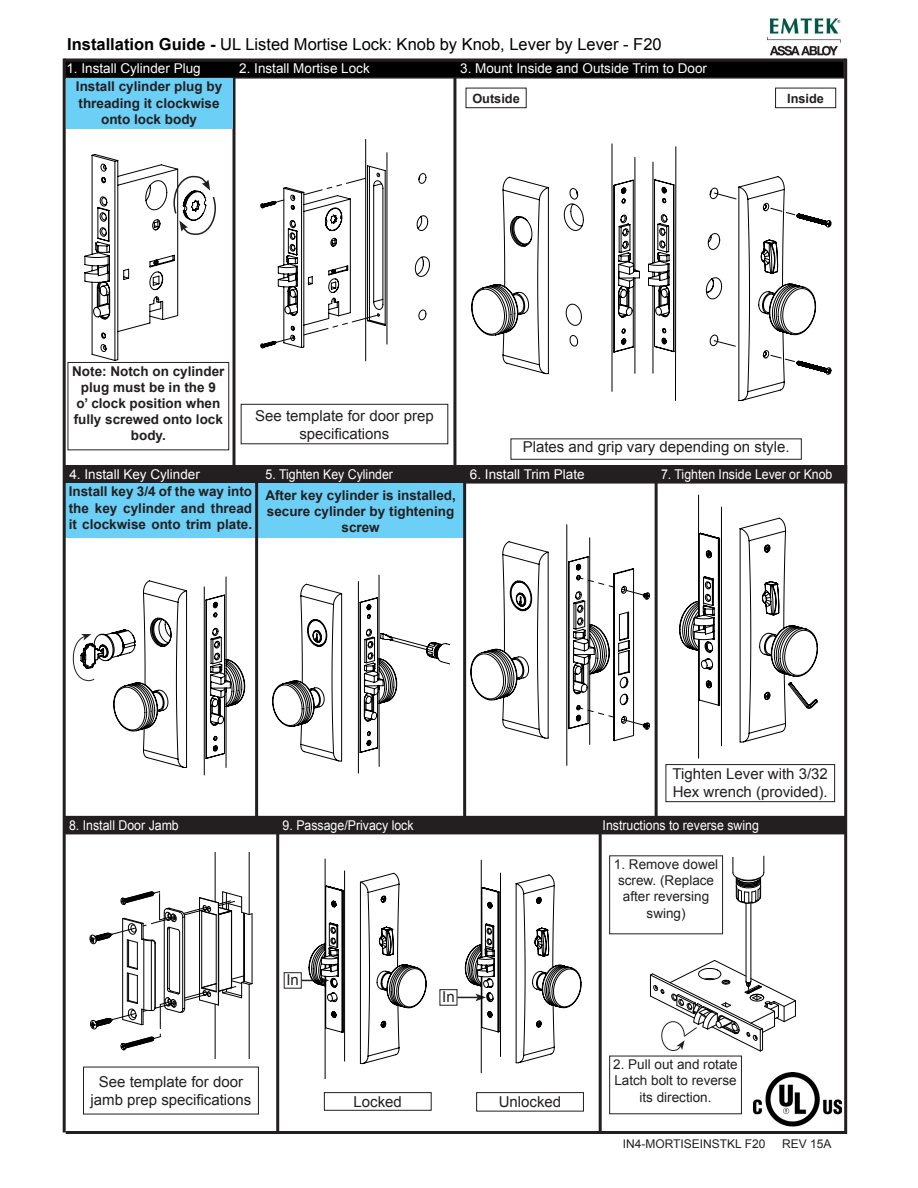
<style>
.page{position:relative;width:918px;height:1188px;background:#fff}
.page>*{position:absolute;margin:0;border:0;box-sizing:border-box;transform-origin:0 0}
.t1{font:16.5px "Arial";color:#000}
.t2{font:15px/18px "Arial";color:#231f20;text-align:center}
.t3{font:700 13.5px/16.2px "Arial";color:#231f20;text-align:center}
.t4{font:13.5px "Arial";color:#fff}
.t5{font:13.5px "Arial";color:#fff;scale:.91 1}
.t6{font:13.5px/16.2px "Arial";color:#231f20;text-align:center}
.t7{font:700 12.75px "Arial";color:#231f20}
.t8{font:12px "Arial";color:#231f20}
.s1{font-weight:700}
</style>
<div class="page">
<img style="left:767px;top:18px;width:74px;height:38px">
<hr style="left:233px;top:70px;width:3px;height:414px;background:#231f20">
<hr style="left:453px;top:78px;width:3px;height:405px;background:#231f20">
<div style="left:511px;top:439px;width:291px;height:21px;border:1px solid #231f20"></div>
<div style="left:241px;top:404px;width:207px;height:40px;border:1px solid #231f20"></div>
<div style="left:65px;top:61px;width:779px;height:17px;background:#000"></div>
<div style="left:64px;top:60px;width:781px;height:19px;border:2px solid #231f20"></div>
<div style="left:466px;top:88px;width:61px;height:20px;border:1px solid #231f20"></div>
<div style="left:775px;top:88px;width:61px;height:20px;border:1px solid #231f20"></div>
<div style="left:66px;top:466px;width:780px;height:17px;background:#231f20"></div>
<div style="left:65px;top:465px;width:782px;height:19px;border:2px solid #231f20"></div>
<div style="left:66px;top:484px;width:189px;height:54px;background:#6bcff6"></div>
<div style="left:66px;top:79px;width:167px;height:50px;background:#6bcff6"></div>
<div style="left:258px;top:484px;width:205px;height:54px;background:#6bcff6"></div>
<hr style="left:655px;top:482px;width:3px;height:335px;background:#231f20">
<div style="left:66px;top:817px;width:779px;height:17px;background:#231f20"></div>
<div style="left:65px;top:816px;width:781px;height:18px;border:2px solid #231f20"></div>
<div style="left:666px;top:764px;width:169px;height:38px;border:1px solid #231f20"></div>
<hr style="left:463px;top:481px;width:3px;height:335px;background:#231f20">
<div style="left:324px;top:1092px;width:108px;height:19px;border:1px solid #231f20"></div>
<div style="left:476px;top:1092px;width:108px;height:20px;border:1px solid #231f20"></div>
<hr style="left:255px;top:480px;width:3px;height:336px;background:#231f20">
<hr style="left:276px;top:834px;width:3px;height:298px;background:#231f20">
<hr style="left:599px;top:834px;width:3px;height:298px;background:#231f20">
<svg style="left:260px;top:139px;width:170px;height:223px"></svg>
<hr style="left:215px;top:1004px;width:1px;height:55px;background:#000">
<hr style="left:215px;top:852px;width:1px;height:50px;background:#000">
<hr style="left:249px;top:852px;width:1px;height:63px;background:#000">
<hr style="left:249px;top:984px;width:1px;height:75px;background:#000">
<svg style="left:89px;top:891px;width:164px;height:160px"></svg>
<svg style="left:84px;top:154px;width:132px;height:207px"></svg>
<hr style="left:746px;top:903px;width:1px;height:78px;background:#000">
<hr style="left:751px;top:903px;width:1px;height:78px;background:#000">
<svg style="left:732px;top:856px;width:33px;height:48px"></svg>
<svg style="left:650px;top:960px;width:146px;height:92px"></svg>
<img style="left:753px;top:1072px;width:89px;height:55px">
<div style="left:609px;top:1056px;width:133px;height:58px;border:1px solid #231f20"></div>
<div style="left:609px;top:855px;width:114px;height:79px;border:1px solid #231f20"></div>
<div style="left:68px;top:362px;width:161px;height:88px;border:1px solid #231f20"></div>
<svg style="left:471px;top:143px;width:169px;height:249px"></svg>
<svg style="left:648px;top:146px;width:184px;height:255px"></svg>
<svg style="left:770px;top:207px;width:26px;height:9px"></svg>
<svg style="left:713px;top:192px;width:24px;height:8px"></svg>
<svg style="left:770px;top:354px;width:26px;height:9px"></svg>
<svg style="left:713px;top:340px;width:24px;height:7px"></svg>
<svg style="left:72px;top:576px;width:173px;height:200px"></svg>
<svg style="left:272px;top:574px;width:177px;height:200px"></svg>
<svg style="left:470px;top:524px;width:180px;height:242px"></svg>
<svg style="left:679px;top:494px;width:139px;height:265px"></svg>
<div style="left:284px;top:972px;width:18px;height:17px;border:1px solid #231f20"></div>
<svg style="left:302px;top:858px;width:125px;height:220px"></svg>
<div style="left:440px;top:989px;width:17px;height:17px;border:1px solid #231f20"></div>
<svg style="left:457px;top:860px;width:125px;height:214px"></svg>
<hr style="left:63px;top:58px;width:3px;height:1074px;background:#231f20">
<hr style="left:844px;top:58px;width:3px;height:1076px;background:#231f20">
<svg style="left:64px;top:58px;width:782px;height:4px;fill:#231f20"></svg>
<hr style="left:66px;top:1131px;width:780px;height:3px;background:#231f20">
<p class="t1" style="left:67px;top:34px;width:596px"><span class="s1">Installation Guide -</span> UL Listed Mortise Lock: Knob by Knob, Lever by Lever - F20</p>
<p class="t4" style="left:66px;top:59px;width:136px">1. Install Cylinder Plug</p>
<p class="t4" style="left:239px;top:59px;width:132px">2. Install Mortise Lock</p>
<p class="t3" style="left:76px;top:79px;width:148px">Install cylinder plug by threading it clockwise onto lock body</p>
<p class="t4" style="left:460px;top:60px;width:248px">3. Mount Inside and Outside Trim to Door</p>
<p class="t7" style="left:472px;top:90px;width:49px">Outside</p>
<p class="t7" style="left:787px;top:90px;width:38px">Inside</p>
<p class="t3" style="left:72px;top:363px;width:154px">Note: Notch on cylinder plug must be in the 9<br>o’ clock position when fully screwed onto lock body.</p>
<p class="t4" style="left:69px;top:466px;width:132px">4. Install Key Cylinder</p>
<p class="t2" style="left:255px;top:406px;width:180px">See template for door prep specifications</p>
<p class="t5" style="left:266px;top:466px;width:142px">5. Tighten Key Cylinder</p>
<p class="t2" style="left:523px;top:438px;width:268px">Plates and grip vary depending on style.</p>
<p class="t4" style="left:470px;top:466px;width:116px">6. Install Trim Plate</p>
<p class="t5" style="left:661px;top:466px;width:190px">7. Tighten Inside Lever or Knob</p>
<p class="t3" style="left:69px;top:484px;width:185px;text-align:justify">Install key 3/4 of the way into the key cylinder and thread it clockwise onto trim plate.</p>
<p class="t3" style="left:265px;top:487px;width:192px">After key cylinder is installed,</p>
<p class="t3" style="left:267px;top:503px;width:189px">secure cylinder by tightening screw</p>
<p class="t2" style="left:673px;top:765px;width:157px">Tighten Lever with 3/32</p>
<p class="t2" style="left:673px;top:783px;width:157px">Hex wrench (provided).</p>
<p class="t5" style="left:69px;top:816px;width:122px">8. Install Door Jamb</p>
<p class="t5" style="left:283px;top:816px;width:145px">9. Passage/Privacy lock</p>
<p class="t5" style="left:603px;top:816px;width:173px">Instructions to reverse swing</p>
<p class="t2" style="left:91px;top:1073px;width:162px">See template for door jamb prep specifications</p>
<p class="t2" style="left:286px;top:971px;width:14px">In</p>
<p class="t2" style="left:442px;top:988px;width:14px">In</p>
<p class="t2" style="left:354px;top:1093px;width:50px">Locked</p>
<p class="t2" style="left:499px;top:1093px;width:64px">Unlocked</p>
<p class="t6" style="left:614px;top:856px;width:106px">1. Remove dowel screw. (Replace after reversing swing)</p>
<p class="t6" style="left:613px;top:1057px;width:126px">2. Pull out and rotate<br>Latch bolt to reverse its direction.</p>
<p class="t8" style="left:623px;top:1136px;width:144px">IN4-MORTISEINSTKL F20</p>
<p class="t8" style="left:782px;top:1136px;width:51px">REV 15A</p>
</div>
